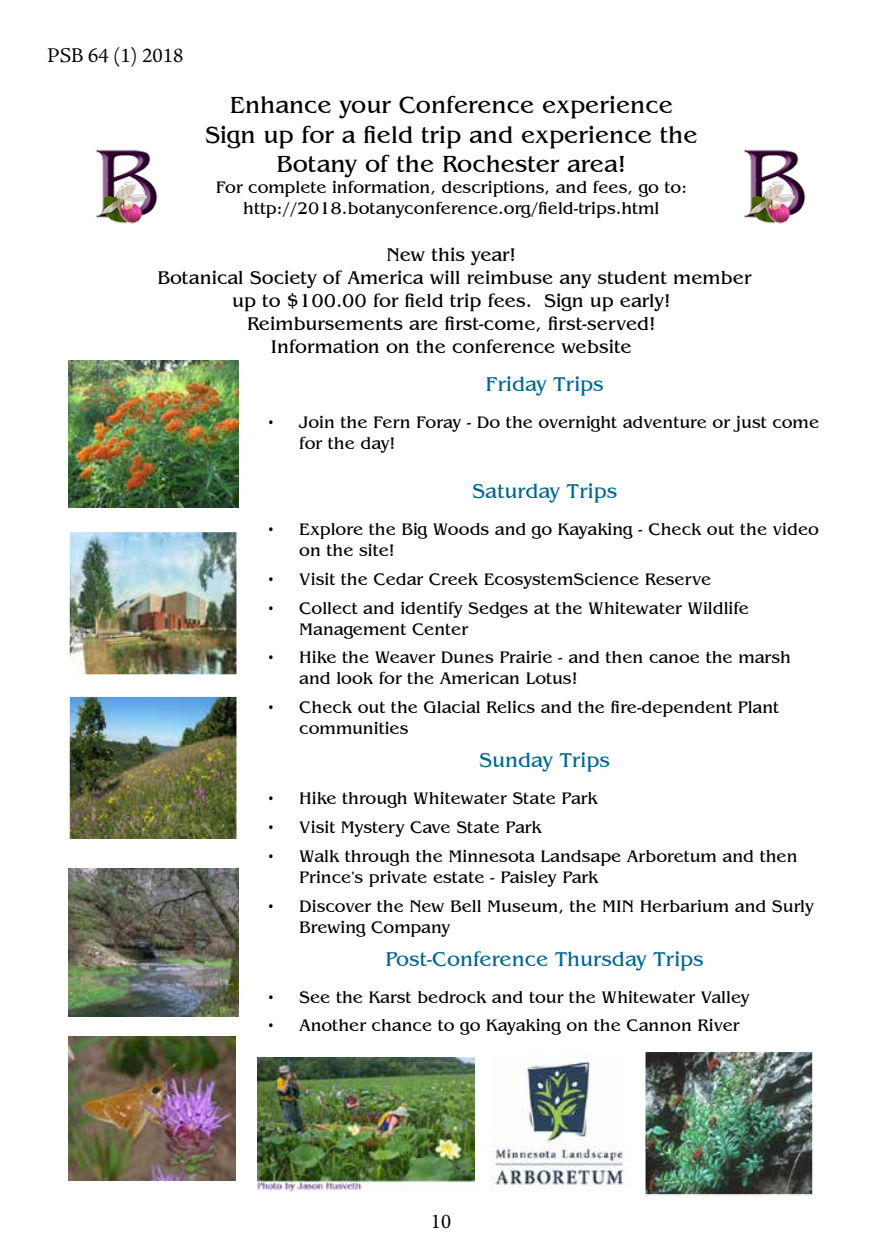
<style>
.page{position:relative;width:882px;height:1260px;background:#fff}
.page>*{position:absolute;margin:0;border:0;box-sizing:border-box;transform-origin:0 0}
.t1{font:24.5px/29.4px "Benguiat";color:#000;text-align:center}
.t2{font:21px "Benguiat";color:#006692}
.t3{font:21px "Adobe Jenson Pro";color:#000}
.t4{font:21px "Minion Pro";color:#000}
.t5{font:19.25px/23.1px "Benguiat";color:#000;text-align:center}
.t6{font:17.5px/21px "Benguiat";color:#000}
</style>
<div class="page">
<img style="left:647px;top:1053px;width:164px;height:140px">
<div style="left:644px;top:1050px;width:170px;height:146px;border:2px solid #fff"></div>
<svg style="left:235px;top:1038px;width:1px;height:143px"></svg>
<img style="left:71px;top:698px;width:164px;height:140px">
<div style="left:68px;top:695px;width:170px;height:146px;border:2px solid #fff"></div>
<img style="left:71px;top:533px;width:164px;height:140px">
<div style="left:68px;top:530px;width:170px;height:146px;border:2px solid #fff"></div>
<img style="left:95px;top:149px;width:63px;height:75px">
<img style="left:743px;top:149px;width:62px;height:75px">
<img style="left:68px;top:360px;width:170px;height:148px">
<img style="left:68px;top:869px;width:170px;height:147px">
<img style="left:258px;top:1058px;width:217px;height:134px">
<img style="left:491px;top:1055px;width:137px;height:131px">
<img style="left:68px;top:1036px;width:167px;height:145px">
<p class="t3" style="left:47px;top:44px;width:138px">PSB 64 (1) 2018</p>
<h1 class="t1" style="left:205px;top:90px;width:494px">Enhance your Conference experience<br>Sign up for a field trip and experience the<br>Botany of the Rochester area!</h1>
<p class="t6" style="left:216px;top:177px;width:473px;text-align:center">For complete information, descriptions, and fees, go to: http://2018.botanyconference.org/field-trips.html</p>
<p class="t5" style="left:158px;top:243px;width:595px">New this year!<br>Botanical Society of America will reimbuse any student member up to $100.00 for field trip fees. Sign up early!<br>Reimbursements are first-come, first-served!<br>Information on the conference website</p>
<p class="t2" style="left:485px;top:372px;width:120px">Friday Trips</p>
<p class="t6" style="left:299px;top:412px;width:521px;text-indent:-32px">• Join the Fern Foray - Do the overnight adventure or just come for the day!</p>
<p class="t2" style="left:472px;top:479px;width:147px">Saturday Trips</p>
<p class="t6" style="left:299px;top:518px;width:521px;text-indent:-32px">• Explore the Big Woods and go Kayaking - Check out the video on the site!</p>
<p class="t6" style="left:268px;top:568px;width:445px">• Visit the Cedar Creek EcosystemScience Reserve</p>
<p class="t6" style="left:299px;top:597px;width:451px;text-indent:-32px">• Collect and identify Sedges at the Whitewater Wildlife<br>Management Center</p>
<p class="t6" style="left:299px;top:647px;width:493px;text-indent:-32px">• Hike the Weaver Dunes Prairie - and then canoe the marsh and look for the American Lotus!</p>
<p class="t6" style="left:299px;top:697px;width:481px;text-indent:-32px">• Check out the Glacial Relics and the fire-dependent Plant communities</p>
<p class="t2" style="left:479px;top:748px;width:132px">Sunday Trips</p>
<p class="t6" style="left:268px;top:788px;width:331px">• Hike through Whitewater State Park</p>
<p class="t6" style="left:268px;top:817px;width:275px">• Visit Mystery Cave State Park</p>
<p class="t6" style="left:299px;top:846px;width:500px;text-indent:-32px">• Walk through the Minnesota Landsape Arboretum and then<br>Prince's private estate - Paisley Park</p>
<p class="t6" style="left:299px;top:895px;width:516px;text-indent:-32px">• Discover the New Bell Museum, the MIN Herbarium and Surly<br>Brewing Company</p>
<p class="t2" style="left:385px;top:947px;width:320px">Post-Conference Thursday Trips</p>
<p class="t6" style="left:268px;top:986px;width:483px">• See the Karst bedrock and tour the Whitewater Valley</p>
<p class="t6" style="left:268px;top:1015px;width:473px">• Another chance to go Kayaking on the Cannon River</p>
<p class="t4" style="left:431px;top:1207px;width:22px">10</p>
</div>
